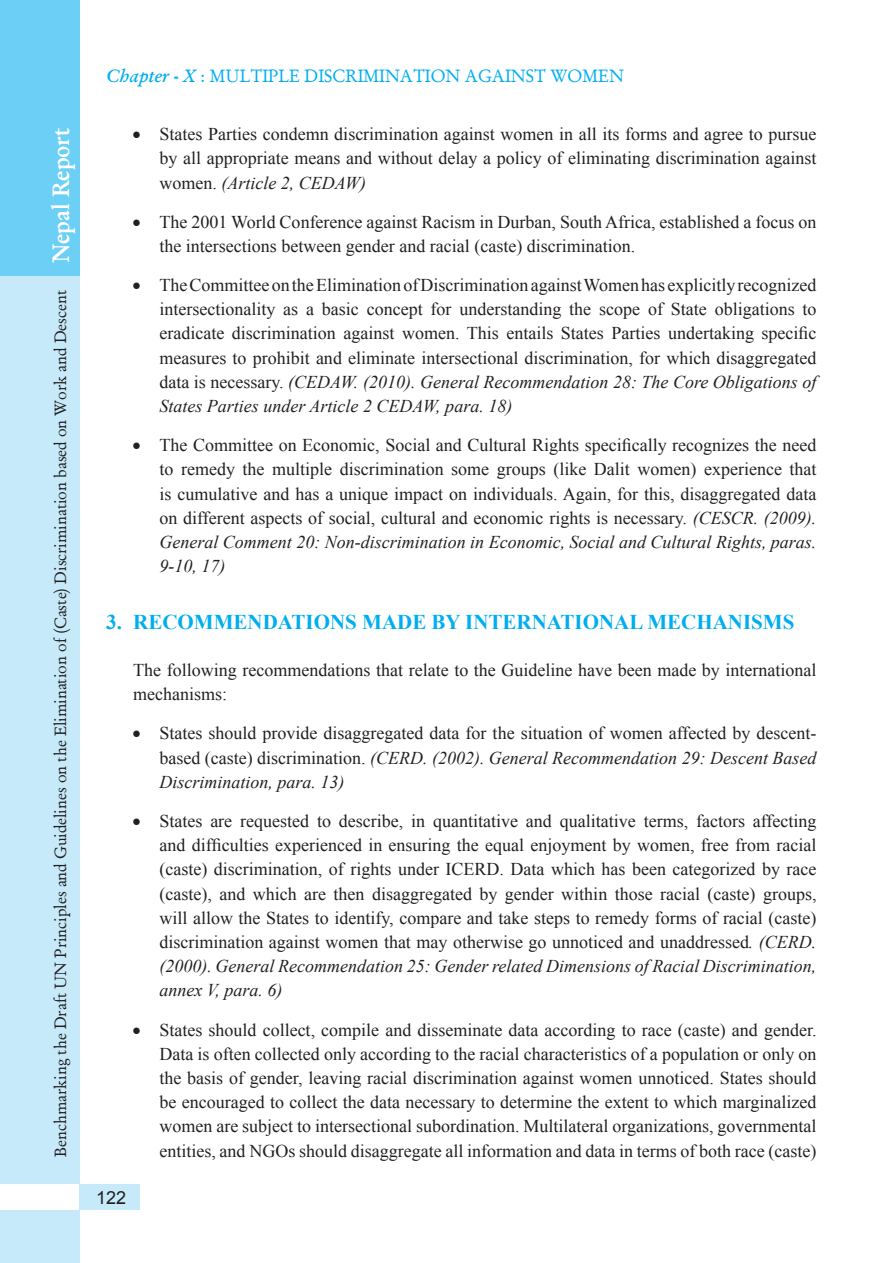
<style>
.page{position:relative;width:893px;height:1263px;background:#fff}
.page>*{position:absolute;margin:0;border:0;box-sizing:border-box;transform-origin:0 0}
.t1{font:600 24px "Garamond";color:#fff;scale:.95 1}
.t2{font:700 21px "Times New Roman";color:#00aeef}
.t3{font:18px/24.2px "Times New Roman";color:#231f20;text-align:justify}
.t4{font:18px "Garamond Antiqua";color:#00aeef}
.t5{font:18px "Arial";color:#231f20}
.t6{font:16.5px "Garamond Antiqua";color:#231f20}
.s1{font-family:"Garamond";font-weight:600;font-style:italic}
.s2{font-style:italic}
</style>
<div class="page">
<div style="left:0;top:0;width:80px;height:1263px;background:#6bcff6"></div>
<div style="left:0;top:276px;width:80px;height:987px;background:#c6eafa"></div>
<div style="left:0;top:1184px;width:123px;height:26px;background:#fff"></div>
<div style="left:80px;top:1184px;width:60px;height:26px;background:#c6eafa"></div>
<h1 class="t1" style="left:46px;top:263px;width:144px;rotate:-90deg">Nepal Report</h1>
<p class="t6" style="left:51px;top:1157px;width:868px;rotate:-90deg">Benchmarking the Draft UN Principles and Guidelines on the Elimination of (Caste) Discrimination based on Work and Descent</p>
<p class="t4" style="left:106px;top:65px;width:519px"><span class="s1">Chapter - X</span> : MULTIPLE DISCRIMINATION AGAINST WOMEN</p>
<p class="t3" style="left:159px;top:122px;width:659px;text-indent:-27px">• States Parties condemn discrimination against women in all its forms and agree to pursue by all appropriate means and without delay a policy of eliminating discrimination against women. <span class="s2">(Article 2, CEDAW)</span></p>
<p class="t3" style="left:159px;top:209px;width:658px;text-indent:-27px">• The 2001 World Conference against Racism in Durban, South Africa, established a focus on the intersections between gender and racial (caste) discrimination.</p>
<p class="t3" style="left:159px;top:273px;width:659px;text-indent:-27px">• The Committee on the Elimination of Discrimination against Women has explicitly recognized intersectionality as a basic concept for understanding the scope of State obligations to eradicate discrimination against women. This entails States Parties undertaking specific measures to prohibit and eliminate intersectional discrimination, for which disaggregated data is necessary. <span class="s2">(CEDAW. (2010). General Recommendation 28: The Core Obligations of States Parties under Article 2 CEDAW, para. 18)</span></p>
<p class="t3" style="left:159px;top:433px;width:659px;text-indent:-27px">• The Committee on Economic, Social and Cultural Rights specifically recognizes the need to remedy the multiple discrimination some groups (like Dalit women) experience that is cumulative and has a unique impact on individuals. Again, for this, disaggregated data on different aspects of social, cultural and economic rights is necessary. <span class="s2">(CESCR. (2009).<br>General Comment 20: Non-discrimination in Economic, Social and Cultural Rights, paras.<br>9-10, 17)</span></p>
<p class="t2" style="left:106px;top:611px;width:690px">3. RECOMMENDATIONS MADE BY INTERNATIONAL MECHANISMS</p>
<p class="t3" style="left:133px;top:658px;width:685px">The following recommendations that relate to the Guideline have been made by international mechanisms:</p>
<p class="t3" style="left:159px;top:721px;width:658px;text-indent:-27px">• States should provide disaggregated data for the situation of women affected by descent&shy;based (caste) discrimination. <span class="s2">(CERD. (2002). General Recommendation 29: Descent Based Discrimination, para. 13)</span></p>
<p class="t3" style="left:159px;top:809px;width:659px;text-indent:-27px">• States are requested to describe, in quantitative and qualitative terms, factors affecting and difficulties experienced in ensuring the equal enjoyment by women, free from racial (caste) discrimination, of rights under ICERD. Data which has been categorized by race (caste), and which are then disaggregated by gender within those racial (caste) groups, will allow the States to identify, compare and take steps to remedy forms of racial (caste) discrimination against women that may otherwise go unnoticed and unaddressed<span class="s2">. (CERD. (2000). General Recommendation 25: Gender related Dimensions of Racial Discrimination, annex V, para. 6)</span></p>
<p class="t3" style="left:159px;top:1017px;width:659px;text-indent:-27px">• States should collect, compile and disseminate data according to race (caste) and gender.<br>Data is often collected only according to the racial characteristics of a population or only on the basis of gender, leaving racial discrimination against women unnoticed. States should be encouraged to collect the data necessary to determine the extent to which marginalized women are subject to intersectional subordination. Multilateral organizations, governmental entities, and NGOs should disaggregate all information and data in terms of both race (caste)</p>
<p class="t5" style="left:96px;top:1187px;width:32px">122</p>
</div>
